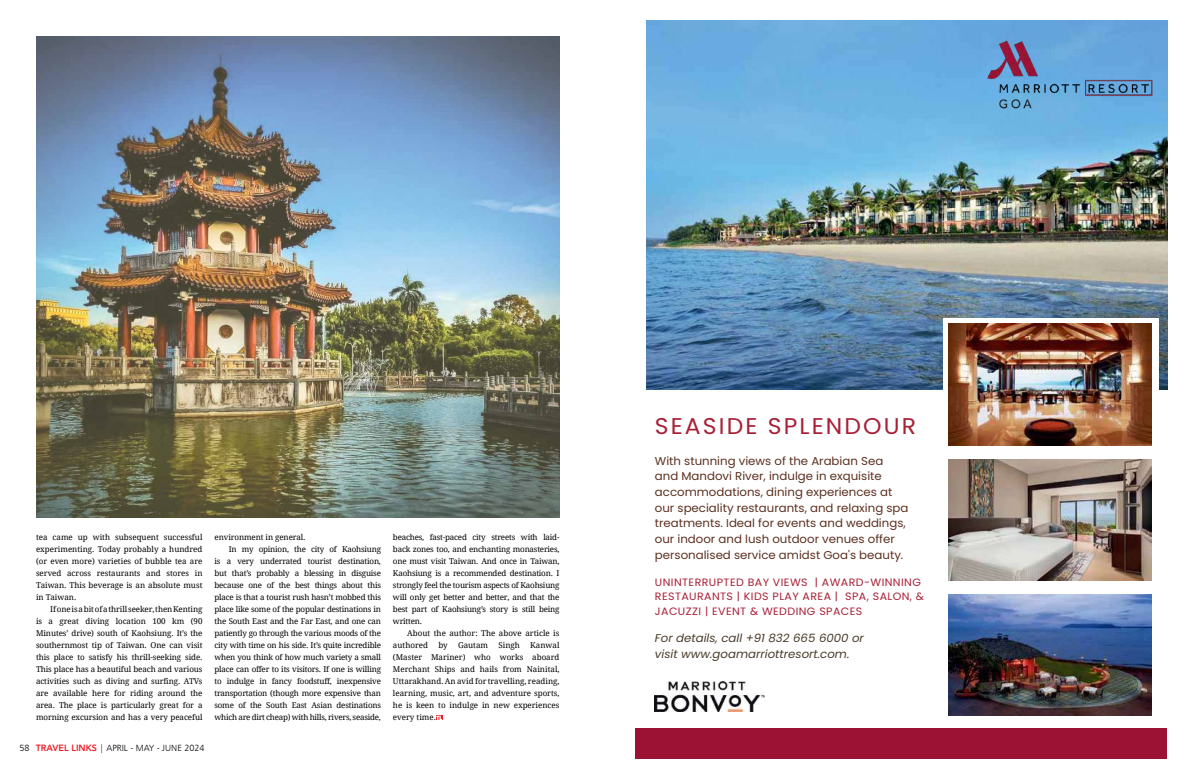
<style>
.page{position:relative;width:1191px;height:780px;background:#fff}
.page>*{position:absolute;margin:0;border:0;box-sizing:border-box;transform-origin:0 0}
.t1{font:22.8px "Poppins";letter-spacing:.09em;color:#a82036}
.t2{font:11.4px/15.7px "Poppins";color:#5c3020}
.t3{font:italic 11.4px/15.8px "Poppins";color:#4a3b2a}
.t4{font:10.7px/14.4px "Poppins";letter-spacing:.04em;color:#a82036}
.t5{font:9px "Humanist 777 BT Light B";color:#000}
.t6{font:8px/12px "Droid Serif";letter-spacing:-.025em;color:#000;text-align:justify}
.t7{font:8px/12px "Droid Serif";color:#000}
.s1{font-family:"Avenir LT Std";font-weight:800;color:#ed1d24}
</style>
<div class="page">
<svg style="left:436px;top:715px;width:6px;height:5px"></svg>
<img style="left:36px;top:36px;width:523px;height:481px">
<img style="left:647px;top:21px;width:520px;height:368px">
<div style="left:942px;top:318px;width:216px;height:122px;background:#fff"></div>
<img style="left:948px;top:324px;width:203px;height:121px">
<img style="left:948px;top:459px;width:203px;height:121px">
<img style="left:948px;top:594px;width:203px;height:121px">
<div style="left:636px;top:728px;width:531px;height:30px;background:#9c1234"></div>
<img style="left:975px;top:29px;width:189px;height:91px">
<img style="left:655px;top:681px;width:110px;height:30px">
<p class="t6" style="left:36px;top:531px;width:168px">tea came up with subsequent successful experimenting. Today probably a hundred (or even more) varieties of bubble tea are served across restaurants and stores in Taiwan. This beverage is an absolute must in Taiwan.</p>
<p class="t6" style="left:36px;top:603px;width:168px;text-indent:14px">If one is abit of a thrill seeker, thenKenting is a great diving location 100 km (90<br>Minutes’ drive) south of Kaohsiung. It’s the southernmost tip of Taiwan. One can visit this place to satisfy his thrill-seeking side.<br>This place has a beautiful beach and various activities such as diving and surfing. ATVs are available here for riding around the area. The place is particularly great for a morning excursion and has a very peaceful</p>
<p class="t5" style="left:20px;top:742px;width:187px">58 <span class="s1">TRAVEL LINKS</span> | APRIL - MAY - JUNE 2024</p>
<p class="t6" style="left:214px;top:531px;width:93px">environment in general.</p>
<p class="t6" style="left:229px;top:543px;width:154px">In my opinion, the city of Kaohsiung</p>
<p class="t6" style="left:214px;top:555px;width:168px">is a very underrated tourist destination,</p>
<p class="t6" style="left:214px;top:567px;width:168px">but that’s probably a blessing in disguise</p>
<p class="t6" style="left:214px;top:579px;width:168px">because one of the best things about this</p>
<p class="t6" style="left:214px;top:591px;width:168px">place is that a tourist rush hasn’t mobbed this</p>
<p class="t6" style="left:214px;top:603px;width:168px">place like some of the popular destinations in</p>
<p class="t6" style="left:214px;top:615px;width:168px">the South East and the Far East, and one can</p>
<p class="t6" style="left:214px;top:627px;width:168px">patiently go through the various moods of the</p>
<p class="t6" style="left:214px;top:639px;width:168px">city with time on his side. It’s quite incredible</p>
<p class="t6" style="left:214px;top:651px;width:168px">when you think of how much variety a small</p>
<p class="t6" style="left:214px;top:663px;width:168px">place can offer to its visitors. If one is willing</p>
<p class="t6" style="left:214px;top:675px;width:168px">to indulge in fancy foodstuff, inexpensive</p>
<p class="t6" style="left:214px;top:687px;width:168px">transportation (though more expensive than</p>
<p class="t6" style="left:214px;top:699px;width:168px">some of the South East Asian destinations</p>
<p class="t6" style="left:214px;top:711px;width:168px">which are dirt cheap) with hills, rivers, seaside,</p>
<p class="t6" style="left:393px;top:531px;width:168px">beaches, fast-paced city streets with laid&shy;back zones too, and enchanting monasteries, one must visit Taiwan. And once in Taiwan, Kaohsiung is a recommended destination. I strongly feel the tourism aspects of Kaohsiung will only get better and better, and that the best part of Kaohsiung’s story is still being written.</p>
<p class="t7" style="left:393px;top:627px;width:168px;text-indent:14px">About the author: The above article is authored</p>
<p class="t6" style="left:393px;top:639px;width:168px;text-indent:137px">Kanwal (Master Mariner) who works aboard Merchant Ships and hails from Nainital, Uttarakhand. An avid for travelling, reading, learning, music, art, and adventure sports, he is keen to indulge in new experiences every time.</p>
<p class="t6" style="left:438px;top:639px;width:11px">by</p>
<p class="t6" style="left:458px;top:639px;width:32px">Gautam</p>
<p class="t6" style="left:498px;top:639px;width:23px">Singh</p>
<h1 class="t1" style="left:655px;top:412px;width:263px">SEASIDE SPLENDOUR</h1>
<p class="t2" style="left:655px;top:453px;width:255px">With stunning views of the Arabian Sea and Mandovi River, indulge in exquisite accommodations, dining experiences at our speciality restaurants, and relaxing spa treatments. Ideal for events and weddings, our indoor and lush outdoor venues offer personalised service amidst Goa's beauty.</p>
<h3 class="t4" style="left:655px;top:574px;width:271px">UNINTERRUPTED BAY VIEWS | AWARD-WINNING<br>RESTAURANTS | KIDS PLAY AREA | SPA, SALON, &amp;<br>JACUZZI | EVENT &amp; WEDDING SPACES</h3>
<h2 class="t3" style="left:655px;top:630px;width:211px">For details, call +91 832 665 6000 or visit www.goamarriottresort.com.</h2>
</div>
